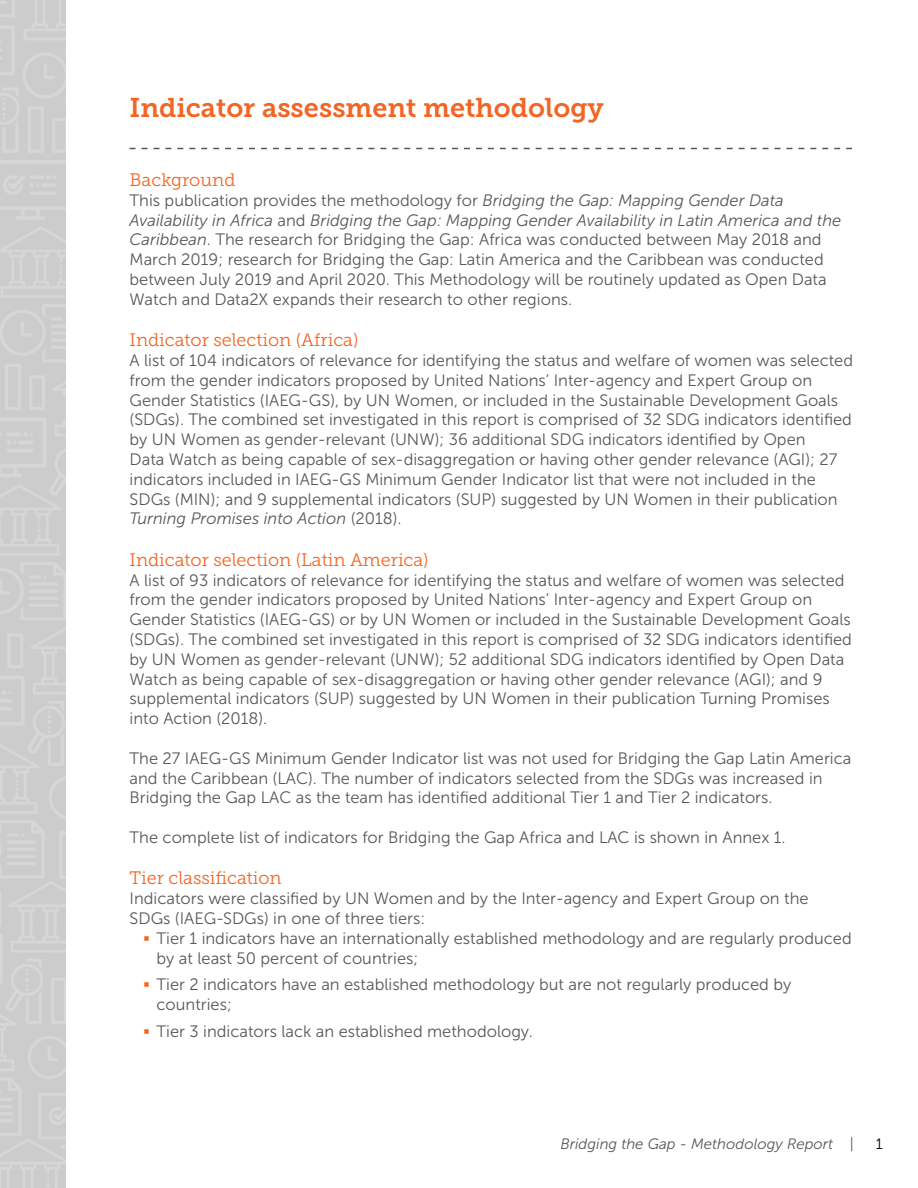
<style>
.page{position:relative;width:918px;height:1188px;background:#fff}
.page>*{position:absolute;margin:0;border:0;box-sizing:border-box;transform-origin:0 0}
.Header_1{font:27px "Museo Slab 700";color:#f36523}
.Header_2{font:18px "Museo Slab 300";color:#f36523}
.t1{font:16.5px/19.8px "Museo Sans 300";color:#58585a}
.t2{font:16.5px/19.8px "Museo Sans 300";color:#57585a}
.t3{font:italic 15px "Museo Sans 300";color:#58585a}
.t4{font:15px "Museo Sans 300";color:#000}
.s1{font-style:italic}
.s2{color:#f36421}
</style>
<div class="page">
<div style="left:0;top:0;width:66px;height:1188px;background:#ccc"></div>
<svg style="left:130px;top:148px;width:722px;height:1px"></svg>
<p class="Header_1" style="left:130px;top:93px;width:476px">Indicator assessment methodology</p>
<p class="Header_2" style="left:130px;top:170px;width:107px">Background</p>
<p class="t1" style="left:130px;top:190px;width:713px">This publication provides the methodology for <span class="s1">Bridging the Gap: Mapping Gender Data Availability in Africa</span> and <span class="s1">Bridging the Gap: Mapping Gender Availability in Latin America and the Caribbean</span>. The research for Bridging the Gap: Africa was conducted between May 2018 and March 2019; research for Bridging the Gap: Latin America and the Caribbean was conducted between July 2019 and April 2020. This Methodology will be routinely updated as Open Data Watch and Data2X expands their research to other regions.</p>
<p class="Header_2" style="left:130px;top:330px;width:230px">Indicator selection (Africa)</p>
<p class="t1" style="left:130px;top:351px;width:725px">A list of 104 indicators of relevance for identifying the status and welfare of women was selected from the gender indicators proposed by United Nations’ Inter-agency and Expert Group on Gender Statistics (IAEG-GS), by UN Women, or included in the Sustainable Development Goals (SDGs). The combined set investigated in this report is comprised of 32 SDG indicators identified by UN Women as gender-relevant (UNW); 36 additional SDG indicators identified by Open<br>Data Watch as being capable of sex-disaggregation or having other gender relevance (AGI); 27 indicators included in IAEG-GS Minimum Gender Indicator list that were not included in the SDGs (MIN); and 9 supplemental indicators (SUP) suggested by UN Women in their publication <span class="s1">Turning Promises into Action</span> (2018).</p>
<p class="Header_2" style="left:130px;top:550px;width:301px">Indicator selection (Latin America)</p>
<p class="t1" style="left:130px;top:570px;width:724px">A list of 93 indicators of relevance for identifying the status and welfare of women was selected from the gender indicators proposed by United Nations’ Inter-agency and Expert Group on Gender Statistics (IAEG-GS) or by UN Women or included in the Sustainable Development Goals (SDGs). The combined set investigated in this report is comprised of 32 SDG indicators identified by UN Women as gender-relevant (UNW); 52 additional SDG indicators identified by Open Data Watch as being capable of sex-disaggregation or having other gender relevance (AGI); and 9 supplemental indicators (SUP) suggested by UN Women in their publication Turning Promises into Action (2018).</p>
<p class="t1" style="left:130px;top:748px;width:723px">The 27 IAEG-GS Minimum Gender Indicator list was not used for Bridging the Gap Latin America and the Caribbean (LAC). The number of indicators selected from the SDGs was increased in<br>Bridging the Gap LAC as the team has identified additional Tier 1 and Tier 2 indicators.</p>
<p class="t1" style="left:130px;top:828px;width:655px">The complete list of indicators for Bridging the Gap Africa and LAC is shown in Annex 1.</p>
<p class="Header_2" style="left:130px;top:868px;width:154px">Tier classification</p>
<p class="t1" style="left:130px;top:889px;width:681px">Indicators were classified by UN Women and by the Inter-agency and Expert Group on the<br>SDGs (IAEG-SDGs) in one of three tiers:</p>
<p class="t2" style="left:157px;top:928px;width:697px;text-indent:-14px"><span class="s2">▪</span> Tier 1 indicators have an internationally established methodology and are regularly produced by at least 50 percent of countries;</p>
<p class="t2" style="left:157px;top:975px;width:636px;text-indent:-14px"><span class="s2">▪</span> Tier 2 indicators have an established methodology but are not regularly produced by countries;</p>
<p class="t2" style="left:143px;top:1021px;width:388px"><span class="s2">▪</span> Tier 3 indicators lack an established methodology.</p>
<p class="t3" style="left:560px;top:1136px;width:295px">Bridging the Gap - Methodology Report |</p>
<p class="t4" style="left:876px;top:1136px;width:8px">1</p>
</div>
